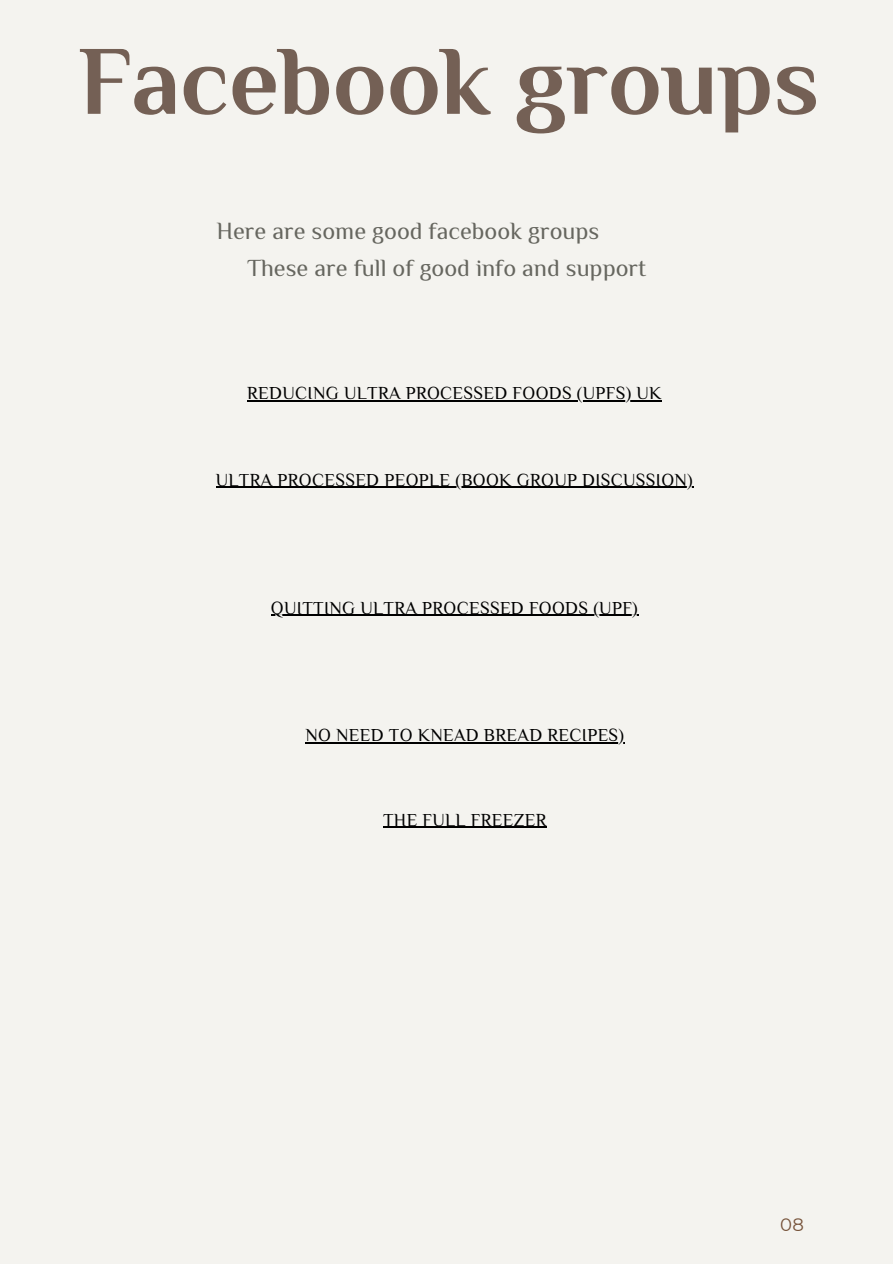
<style>
.page{position:relative;width:893px;height:1264px;background:#fff}
.page>*{position:absolute;margin:0;border:0;box-sizing:border-box;transform-origin:0 0}
.t1{font:700 98.25px "El Messiri";color:#746055}
.t2{font:24.3px/37.2px "El Messiri";color:#66665f}
.t3{font:18px "El Messiri";letter-spacing:.02em;color:#000}
.t4{font:18px "Montserrat";color:#765239}
</style>
<div class="page">
<div style="left:0;top:0;width:892px;height:1263px;background:#f4f3ef"></div>
<hr style="left:247px;top:400px;width:414px;height:1px;background:#000">
<hr style="left:216px;top:486px;width:477px;height:2px;background:#000">
<hr style="left:271px;top:614px;width:367px;height:2px;background:#000">
<hr style="left:305px;top:742px;width:319px;height:1px;background:#000">
<hr style="left:383px;top:826px;width:164px;height:1px;background:#000">
<h1 class="t1" style="left:78px;top:22px;width:742px">Facebook groups</h1>
<h2 class="t2" style="left:247px;top:212px;width:401px;text-indent:-31px">Here are some good facebook groups<br>These are full of good info and support</h2>
<p class="t3" style="left:247px;top:382px;width:415px">REDUCING ULTRA PROCESSED FOODS (UPFS) UK</p>
<p class="t3" style="left:216px;top:469px;width:478px">ULTRA PROCESSED PEOPLE (BOOK GROUP DISCUSSION)</p>
<p class="t3" style="left:271px;top:597px;width:368px">QUITTING ULTRA PROCESSED FOODS (UPF)</p>
<p class="t3" style="left:305px;top:724px;width:320px">NO NEED TO KNEAD BREAD RECIPES)</p>
<p class="t3" style="left:383px;top:808px;width:165px">THE FULL FREEZER</p>
<p class="t4" style="left:780px;top:1213px;width:25px">08</p>
</div>
